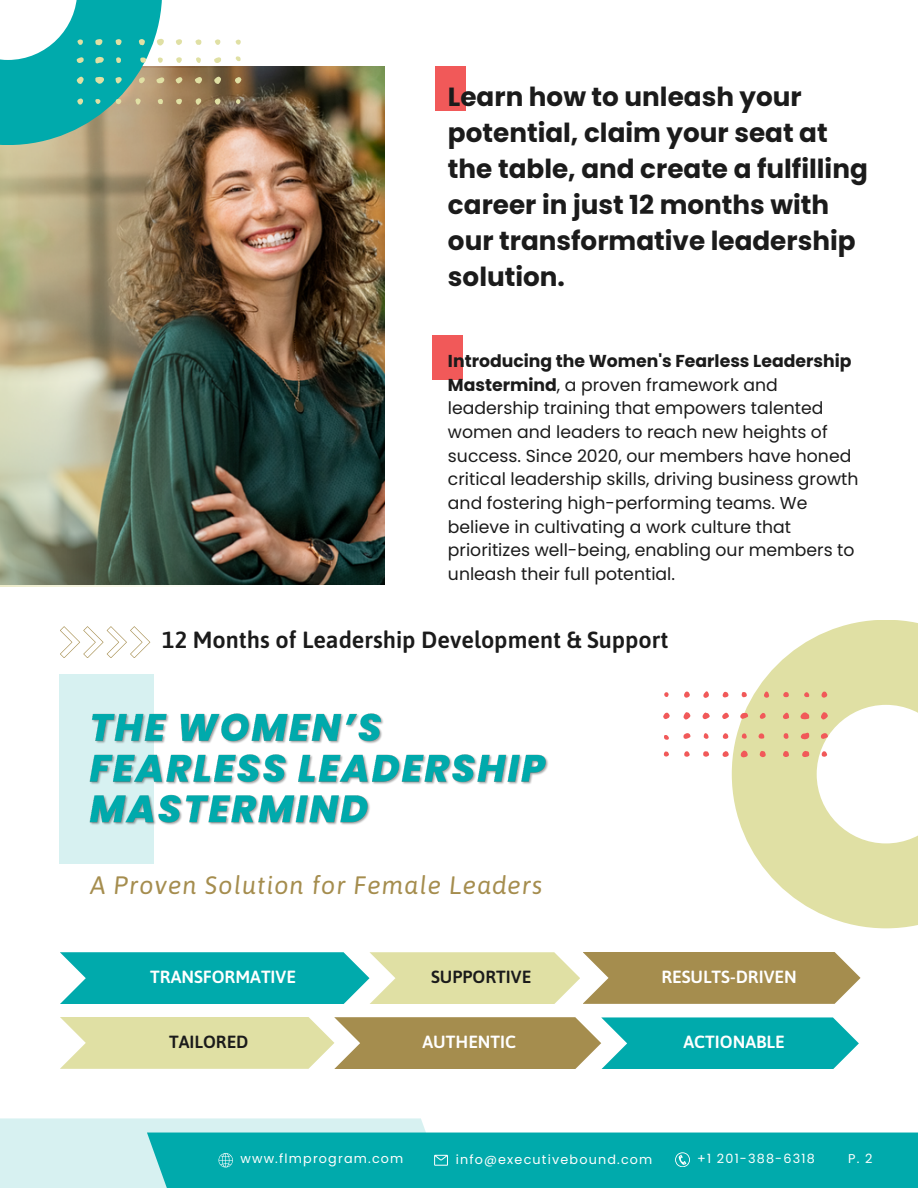
<style>
.page{position:relative;width:918px;height:1188px;background:#fff}
.page>*{position:absolute;margin:0;border:0;box-sizing:border-box;transform-origin:0 0}
.t1{font:700 26.25px/36px "Poppins";color:#1b1b1b}
.t2{font:italic 25.2px "Asap";letter-spacing:.04em;color:#a58d4e}
.t3{font:600 23.4px "Asap";color:#1b1b1b}
.t4{font:600 17.55px "Asap";color:#fff}
.t5{font:600 17.55px "Asap";color:#1b1b1b}
.t6{font:17.25px/23.7px "Poppins";color:#1b1b1b}
.t7{font:12.75px "Poppins";letter-spacing:.095em;color:#fff}
.s1{font-weight:700}
</style>
<div class="page">
<div style="left:435px;top:66px;width:30px;height:45px;background:#f15959"></div>
<img style="left:162px;top:66px;width:223px;height:519px">
<div style="left:0;top:1118px;width:460px;height:70px;background:#d7f1f1"></div>
<div style="left:147px;top:1133px;width:771px;height:55px;background:#00aaac"></div>
<div style="left:433px;top:335px;width:30px;height:45px;background:#f15959"></div>
<svg style="left:732px;top:620px;width:186px;height:308px;fill:#e0e0a4"></svg>
<svg style="left:800px;top:712px;width:9px;height:7px"></svg>
<svg style="left:801px;top:732px;width:8px;height:7px"></svg>
<svg style="left:740px;top:713px;width:8px;height:6px"></svg>
<svg style="left:684px;top:712px;width:7px;height:8px"></svg>
<svg style="left:702px;top:713px;width:8px;height:6px"></svg>
<svg style="left:741px;top:751px;width:7px;height:6px"></svg>
<svg style="left:722px;top:713px;width:7px;height:6px"></svg>
<svg style="left:663px;top:713px;width:7px;height:6px"></svg>
<svg style="left:782px;top:713px;width:7px;height:6px"></svg>
<svg style="left:802px;top:751px;width:7px;height:6px"></svg>
<svg style="left:684px;top:692px;width:6px;height:6px"></svg>
<svg style="left:683px;top:733px;width:7px;height:6px"></svg>
<svg style="left:703px;top:691px;width:6px;height:7px"></svg>
<svg style="left:760px;top:713px;width:6px;height:6px"></svg>
<svg style="left:760px;top:751px;width:6px;height:6px"></svg>
<svg style="left:722px;top:692px;width:7px;height:5px"></svg>
<svg style="left:783px;top:751px;width:6px;height:6px"></svg>
<svg style="left:764px;top:691px;width:5px;height:7px"></svg>
<svg style="left:723px;top:751px;width:6px;height:6px"></svg>
<svg style="left:783px;top:692px;width:6px;height:5px"></svg>
<svg style="left:703px;top:751px;width:6px;height:6px"></svg>
<svg style="left:742px;top:692px;width:5px;height:5px"></svg>
<svg style="left:758px;top:733px;width:6px;height:6px"></svg>
<svg style="left:723px;top:733px;width:5px;height:6px"></svg>
<svg style="left:783px;top:733px;width:6px;height:6px"></svg>
<svg style="left:684px;top:751px;width:6px;height:6px"></svg>
<svg style="left:821px;top:712px;width:7px;height:8px"></svg>
<svg style="left:822px;top:692px;width:5px;height:6px"></svg>
<svg style="left:821px;top:733px;width:7px;height:6px"></svg>
<svg style="left:822px;top:751px;width:5px;height:6px"></svg>
<svg style="left:804px;top:692px;width:5px;height:5px"></svg>
<svg style="left:704px;top:733px;width:5px;height:6px"></svg>
<svg style="left:742px;top:733px;width:5px;height:6px"></svg>
<svg style="left:664px;top:751px;width:5px;height:6px"></svg>
<svg style="left:664px;top:692px;width:5px;height:5px"></svg>
<svg style="left:664px;top:735px;width:5px;height:5px"></svg>
<div style="left:60px;top:674px;width:94px;height:190px;background:#d7f1f1"></div>
<svg style="left:60px;top:626px;width:90px;height:32px"></svg>
<img style="left:89px;top:713px;width:459px;height:112px">
<img style="left:0;top:68px;width:255px;height:519px">
<svg style="left:0;top:0;width:162px;height:145px;fill:#00aaac"></svg>
<svg style="left:95px;top:77px;width:9px;height:7px"></svg>
<svg style="left:95px;top:57px;width:9px;height:7px"></svg>
<svg style="left:156px;top:77px;width:8px;height:6px"></svg>
<svg style="left:214px;top:77px;width:7px;height:7px"></svg>
<svg style="left:195px;top:77px;width:7px;height:7px"></svg>
<svg style="left:157px;top:39px;width:7px;height:7px"></svg>
<svg style="left:176px;top:77px;width:6px;height:6px"></svg>
<svg style="left:235px;top:77px;width:6px;height:7px"></svg>
<svg style="left:115px;top:77px;width:7px;height:7px"></svg>
<svg style="left:95px;top:39px;width:7px;height:6px"></svg>
<svg style="left:215px;top:99px;width:6px;height:6px"></svg>
<svg style="left:214px;top:57px;width:7px;height:6px"></svg>
<svg style="left:196px;top:98px;width:5px;height:7px"></svg>
<svg style="left:139px;top:77px;width:6px;height:6px"></svg>
<svg style="left:139px;top:39px;width:6px;height:6px"></svg>
<svg style="left:176px;top:99px;width:6px;height:5px"></svg>
<svg style="left:116px;top:39px;width:6px;height:6px"></svg>
<svg style="left:135px;top:98px;width:6px;height:7px"></svg>
<svg style="left:176px;top:39px;width:6px;height:6px"></svg>
<svg style="left:116px;top:99px;width:5px;height:5px"></svg>
<svg style="left:195px;top:39px;width:6px;height:6px"></svg>
<svg style="left:158px;top:99px;width:5px;height:5px"></svg>
<svg style="left:140px;top:57px;width:6px;height:6px"></svg>
<svg style="left:176px;top:57px;width:6px;height:6px"></svg>
<svg style="left:116px;top:57px;width:5px;height:6px"></svg>
<svg style="left:215px;top:39px;width:5px;height:6px"></svg>
<svg style="left:77px;top:77px;width:7px;height:7px"></svg>
<svg style="left:77px;top:99px;width:6px;height:6px"></svg>
<svg style="left:77px;top:57px;width:7px;height:6px"></svg>
<svg style="left:77px;top:39px;width:6px;height:6px"></svg>
<svg style="left:95px;top:99px;width:5px;height:5px"></svg>
<svg style="left:196px;top:57px;width:5px;height:6px"></svg>
<svg style="left:158px;top:57px;width:5px;height:6px"></svg>
<svg style="left:236px;top:39px;width:5px;height:6px"></svg>
<svg style="left:236px;top:99px;width:5px;height:5px"></svg>
<svg style="left:235px;top:56px;width:6px;height:5px"></svg>
<svg style="left:60px;top:1017px;width:799px;height:52px;background:#91ba96"></svg>
<svg style="left:60px;top:952px;width:801px;height:52px;background:#82b695"></svg>
<p class="t1" style="left:448px;top:79px;width:421px">Learn how to unleash your potential, claim your seat at the table, and create a fulfilling career in just 12 months with our transformative leadership solution.</p>
<p class="t6" style="left:448px;top:349px;width:412px"><span class="s1">Introducing the Women's Fearless Leadership Mastermind</span>, a proven framework and leadership training that empowers talented women and leaders to reach new heights of success. Since 2020, our members have honed critical leadership skills, driving business growth and fostering high-performing teams. We believe in cultivating a work culture that prioritizes well-being, enabling our members to unleash their full potential.</p>
<p class="t3" style="left:162px;top:626px;width:508px">12 Months of Leadership Development &amp; Support</p>
<p class="t2" style="left:90px;top:870px;width:454px">A Proven Solution for Female Leaders</p>
<p class="t4" style="left:150px;top:967px;width:147px">TRANSFORMATIVE</p>
<p class="t5" style="left:431px;top:967px;width:102px">SUPPORTIVE</p>
<p class="t4" style="left:661px;top:966px;width:137px">RESULTS-DRIVEN</p>
<p class="t5" style="left:169px;top:1031px;width:81px">TAILORED</p>
<p class="t4" style="left:423px;top:1032px;width:95px">AUTHENTIC</p>
<p class="t4" style="left:684px;top:1032px;width:103px">ACTIONABLE</p>
<p class="t7" style="left:240px;top:1150px;width:165px">www.flmprogram.com</p>
<p class="t7" style="left:456px;top:1150px;width:198px">info@executivebound.com</p>
<p class="t7" style="left:697px;top:1150px;width:119px">+1 201-388-6318</p>
<p class="t7" style="left:848px;top:1150px;width:26px">P. 2</p>
</div>
